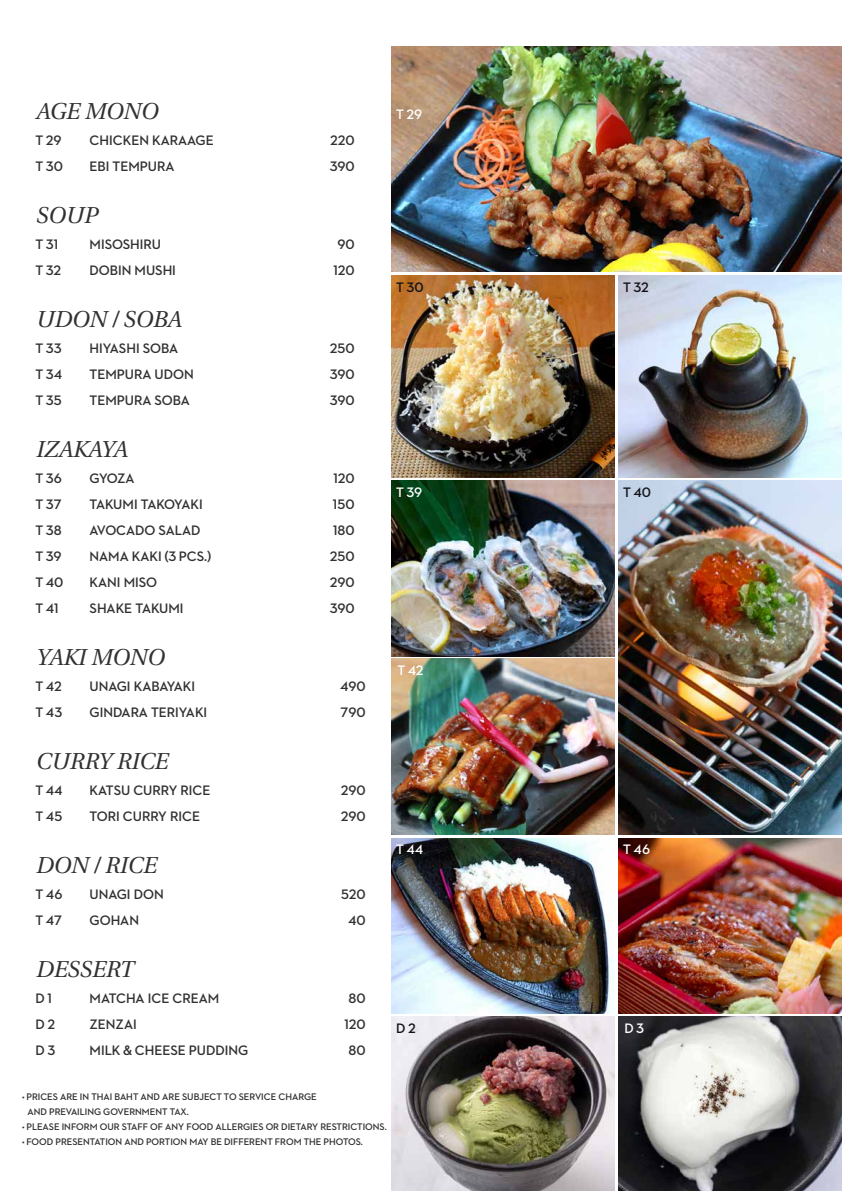
<style>
.page{position:relative;width:842px;height:1191px;background:#fff}
.page>*{position:absolute;margin:0;border:0;box-sizing:border-box;transform-origin:0 0}
.t1{font:italic 23px "Heuristica";color:#313032}
.t2{font:700 14px "Neutraface 2 Display";color:#313032}
.t3{font:700 14px "Neutraface 2 Display";color:#fff}
.t4{font:700 14px "Neutraface 2 Display";letter-spacing:-.02em;color:#313032}
.t5{font:700 14px "Neutraface 2 Display";color:#121318}
.t6{font:700 9.7px/15.1px "Neutraface 2 Display";color:#313032}
</style>
<div class="page">
<img style="left:392px;top:1016px;width:223px;height:175px">
<img style="left:619px;top:1016px;width:223px;height:175px">
<img style="left:392px;top:659px;width:223px;height:175px">
<img style="left:392px;top:838px;width:223px;height:175px">
<img style="left:619px;top:838px;width:223px;height:175px">
<img style="left:392px;top:480px;width:223px;height:176px">
<img style="left:392px;top:276px;width:223px;height:201px">
<img style="left:619px;top:276px;width:223px;height:201px">
<img style="left:619px;top:481px;width:223px;height:353px">
<img style="left:392px;top:47px;width:450px;height:224px">
<h1 class="t1" style="left:36px;top:94px;width:124px">AGE MONO</h1>
<p class="t2" style="left:36px;top:132px;width:28px">T 29</p>
<p class="t2" style="left:90px;top:132px;width:126px">CHICKEN KARAAGE</p>
<p class="t2" style="left:330px;top:132px;width:26px">220</p>
<p class="t2" style="left:36px;top:158px;width:29px">T 30</p>
<p class="t2" style="left:90px;top:158px;width:86px">EBI TEMPURA</p>
<p class="t2" style="left:330px;top:158px;width:26px">390</p>
<h1 class="t1" style="left:36px;top:198px;width:63px">SOUP</h1>
<p class="t2" style="left:36px;top:236px;width:24px">T 31</p>
<p class="t2" style="left:90px;top:236px;width:73px">MISOSHIRU</p>
<p class="t2" style="left:337px;top:236px;width:19px">90</p>
<p class="t2" style="left:36px;top:262px;width:27px">T 32</p>
<p class="t2" style="left:90px;top:262px;width:88px">DOBIN MUSHI</p>
<p class="t2" style="left:333px;top:262px;width:23px">120</p>
<h1 class="t1" style="left:36px;top:302px;width:147px">UDON / SOBA</h1>
<p class="t2" style="left:36px;top:340px;width:27px">T 33</p>
<p class="t2" style="left:90px;top:340px;width:90px">HIYASHI SOBA</p>
<p class="t2" style="left:330px;top:340px;width:26px">250</p>
<p class="t2" style="left:36px;top:366px;width:28px">T 34</p>
<p class="t2" style="left:90px;top:366px;width:106px">TEMPURA UDON</p>
<p class="t2" style="left:330px;top:366px;width:26px">390</p>
<p class="t2" style="left:36px;top:392px;width:28px">T 35</p>
<p class="t2" style="left:90px;top:392px;width:102px">TEMPURA SOBA</p>
<p class="t2" style="left:330px;top:392px;width:26px">390</p>
<h1 class="t1" style="left:36px;top:432px;width:93px">IZAKAYA</h1>
<p class="t2" style="left:36px;top:470px;width:28px">T 36</p>
<p class="t2" style="left:90px;top:470px;width:47px">GYOZA</p>
<p class="t2" style="left:333px;top:470px;width:23px">120</p>
<p class="t2" style="left:36px;top:496px;width:27px">T 37</p>
<p class="t4" style="left:90px;top:496px;width:115px">TAKUMI TAKOYAKI</p>
<p class="t2" style="left:333px;top:496px;width:23px">150</p>
<p class="t2" style="left:36px;top:522px;width:28px">T 38</p>
<p class="t2" style="left:90px;top:522px;width:112px">AVOCADO SALAD</p>
<p class="t2" style="left:333px;top:522px;width:23px">180</p>
<p class="t2" style="left:36px;top:548px;width:28px">T 39</p>
<p class="t2" style="left:90px;top:548px;width:123px">NAMA KAKI (3 PCS.)</p>
<p class="t2" style="left:330px;top:548px;width:26px">250</p>
<p class="t2" style="left:36px;top:574px;width:29px">T 40</p>
<p class="t2" style="left:90px;top:574px;width:69px">KANI MISO</p>
<p class="t2" style="left:330px;top:574px;width:26px">290</p>
<p class="t2" style="left:36px;top:600px;width:25px">T 41</p>
<p class="t2" style="left:90px;top:600px;width:95px">SHAKE TAKUMI</p>
<p class="t2" style="left:330px;top:600px;width:26px">390</p>
<h1 class="t1" style="left:36px;top:640px;width:130px">YAKI MONO</h1>
<p class="t2" style="left:36px;top:678px;width:28px">T 42</p>
<p class="t2" style="left:90px;top:678px;width:107px">UNAGI KABAYAKI</p>
<p class="t2" style="left:340px;top:678px;width:27px">490</p>
<p class="t2" style="left:36px;top:704px;width:28px">T 43</p>
<p class="t2" style="left:90px;top:704px;width:119px">GINDARA TERIYAKI</p>
<p class="t2" style="left:341px;top:704px;width:27px">790</p>
<h1 class="t1" style="left:36px;top:744px;width:134px">CURRY RICE</h1>
<p class="t2" style="left:36px;top:782px;width:28px">T 44</p>
<p class="t2" style="left:90px;top:782px;width:122px">KATSU CURRY RICE</p>
<p class="t2" style="left:341px;top:782px;width:26px">290</p>
<p class="t2" style="left:36px;top:808px;width:28px">T 45</p>
<p class="t2" style="left:90px;top:808px;width:112px">TORI CURRY RICE</p>
<p class="t2" style="left:341px;top:808px;width:26px">290</p>
<h1 class="t1" style="left:36px;top:848px;width:122px">DON / RICE</h1>
<p class="t2" style="left:36px;top:886px;width:28px">T 46</p>
<p class="t2" style="left:90px;top:886px;width:76px">UNAGI DON</p>
<p class="t2" style="left:341px;top:886px;width:26px">520</p>
<p class="t2" style="left:36px;top:912px;width:28px">T 47</p>
<p class="t2" style="left:90px;top:912px;width:51px">GOHAN</p>
<p class="t2" style="left:348px;top:912px;width:19px">40</p>
<h1 class="t1" style="left:36px;top:952px;width:99px">DESSERT</h1>
<p class="t2" style="left:36px;top:990px;width:18px">D 1</p>
<p class="t2" style="left:90px;top:990px;width:131px">MATCHA ICE CREAM</p>
<p class="t2" style="left:348px;top:990px;width:19px">80</p>
<p class="t2" style="left:36px;top:1016px;width:21px">D 2</p>
<p class="t2" style="left:90px;top:1016px;width:49px">ZENZAI</p>
<p class="t2" style="left:344px;top:1016px;width:23px">120</p>
<p class="t2" style="left:36px;top:1042px;width:21px">D 3</p>
<p class="t2" style="left:90px;top:1042px;width:160px">MILK &amp; CHEESE PUDDING</p>
<p class="t2" style="left:348px;top:1042px;width:19px">80</p>
<p class="t6" style="left:27px;top:1089px;width:291px;text-indent:-5px">• PRICES ARE IN THAI BAHT AND ARE SUBJECT TO SERVICE CHARGE<br>AND PREVAILING GOVERNMENT TAX.</p>
<p class="t6" style="left:22px;top:1119px;width:366px">• PLEASE INFORM OUR STAFF OF ANY FOOD ALLERGIES OR DIETARY RESTRICTIONS.</p>
<p class="t6" style="left:22px;top:1134px;width:342px">• FOOD PRESENTATION AND PORTION MAY BE DIFFERENT FROM THE PHOTOS.</p>
<p class="t3" style="left:396px;top:106px;width:28px">T 29</p>
<p class="t5" style="left:396px;top:279px;width:29px">T 30</p>
<p class="t5" style="left:623px;top:279px;width:27px">T 32</p>
<p class="t3" style="left:396px;top:484px;width:28px">T 39</p>
<p class="t3" style="left:397px;top:662px;width:28px">T 42</p>
<p class="t5" style="left:623px;top:484px;width:29px">T 40</p>
<p class="t3" style="left:396px;top:841px;width:28px">T 44</p>
<p class="t3" style="left:623px;top:841px;width:28px">T 46</p>
<p class="t5" style="left:396px;top:1020px;width:21px">D 2</p>
<p class="t3" style="left:624px;top:1020px;width:21px">D 3</p>
</div>
